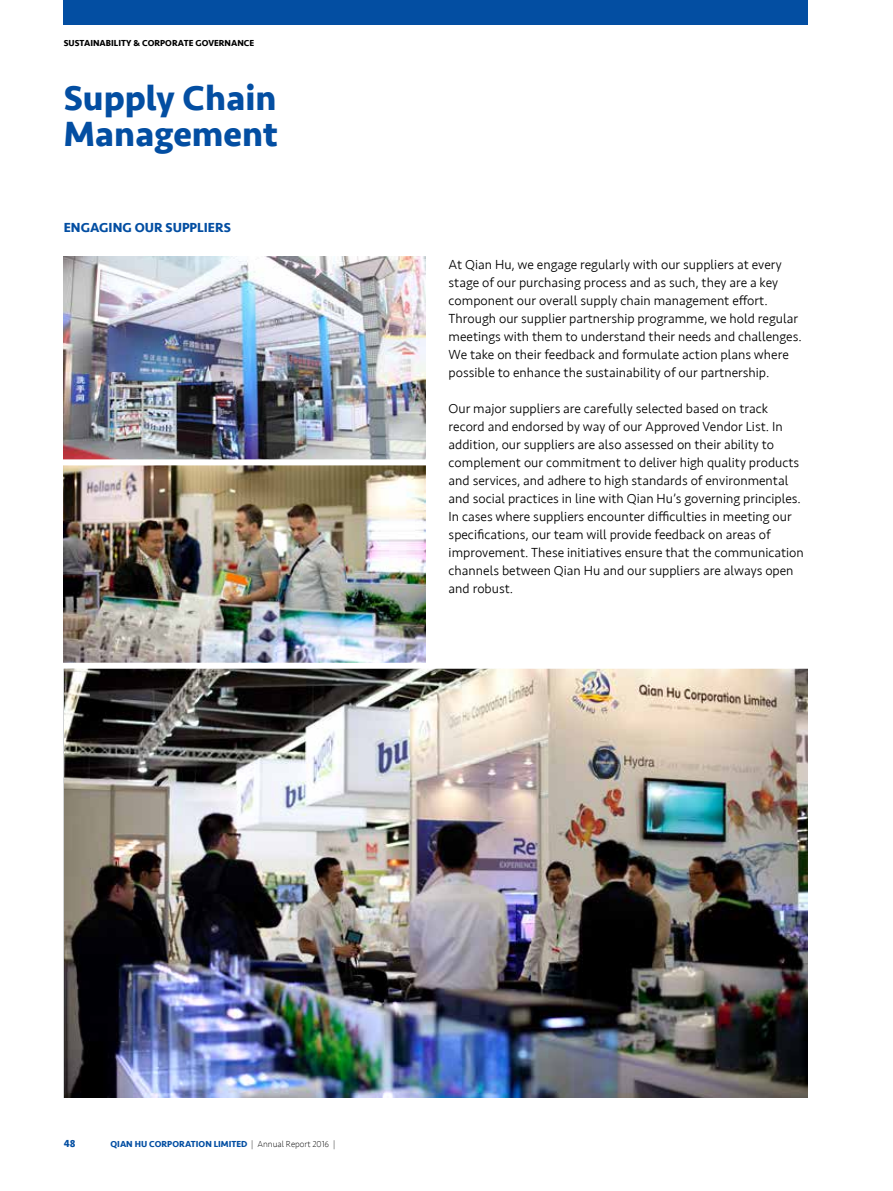
<style>
.page{position:relative;width:893px;height:1191px;background:#fff}
.page>*{position:absolute;margin:0;border:0;box-sizing:border-box;transform-origin:0 0}
.t1{font:700 36px/36px "Seravek";color:#034ea2}
.t2{font:300 13.5px/18px "Seravek";color:#000}
.t3{font:700 13.5px "Seravek";color:#034ea2}
.t4{font:700 10.5px "Seravek";color:#034ea2}
.t5{font:700 9px "Seravek";color:#034ea2}
.t6{font:700 9px "Seravek";color:#000}
.s1{font-weight:200;color:#000}
</style>
<div class="page">
<div style="left:64px;top:0;width:744px;height:24px;background:#034ea2"></div>
<img style="left:64px;top:256px;width:361px;height:203px">
<img style="left:64px;top:465px;width:361px;height:197px">
<img style="left:65px;top:668px;width:743px;height:429px">
<p class="t6" style="left:64px;top:36px;width:192px">SUSTAINABILITY &amp; CORPORATE GOVERNANCE</p>
<h1 class="t1" style="left:64px;top:79px;width:215px">Supply Chain<br>Management</h1>
<p class="t3" style="left:64px;top:217px;width:169px">ENGAGING OUR SUPPLIERS</p>
<p class="t2" style="left:449px;top:256px;width:355px">At Qian Hu, we engage regularly with our suppliers at every stage of our purchasing process and as such, they are a key component our overall supply chain management effort.<br>Through our supplier partnership programme, we hold regular meetings with them to understand their needs and challenges.<br>We take on their feedback and formulate action plans where possible to enhance the sustainability of our partnership.</p>
<p class="t2" style="left:449px;top:400px;width:357px">Our major suppliers are carefully selected based on track record and endorsed by way of our Approved Vendor List. In addition, our suppliers are also assessed on their ability to complement our commitment to deliver high quality products and services, and adhere to high standards of environmental and social practices in line with Qian Hu’s governing principles.<br>In cases where suppliers encounter difficulties in meeting our specifications, our team will provide feedback on areas of improvement. These initiatives ensure that the communication channels between Qian Hu and our suppliers are always open and robust.</p>
<p class="t4" style="left:64px;top:1135px;width:13px">48</p>
<p class="t5" style="left:111px;top:1136px;width:226px">QIAN HU CORPORATION LIMITED <span class="s1">| Annual Report 2016 |</span></p>
</div>
